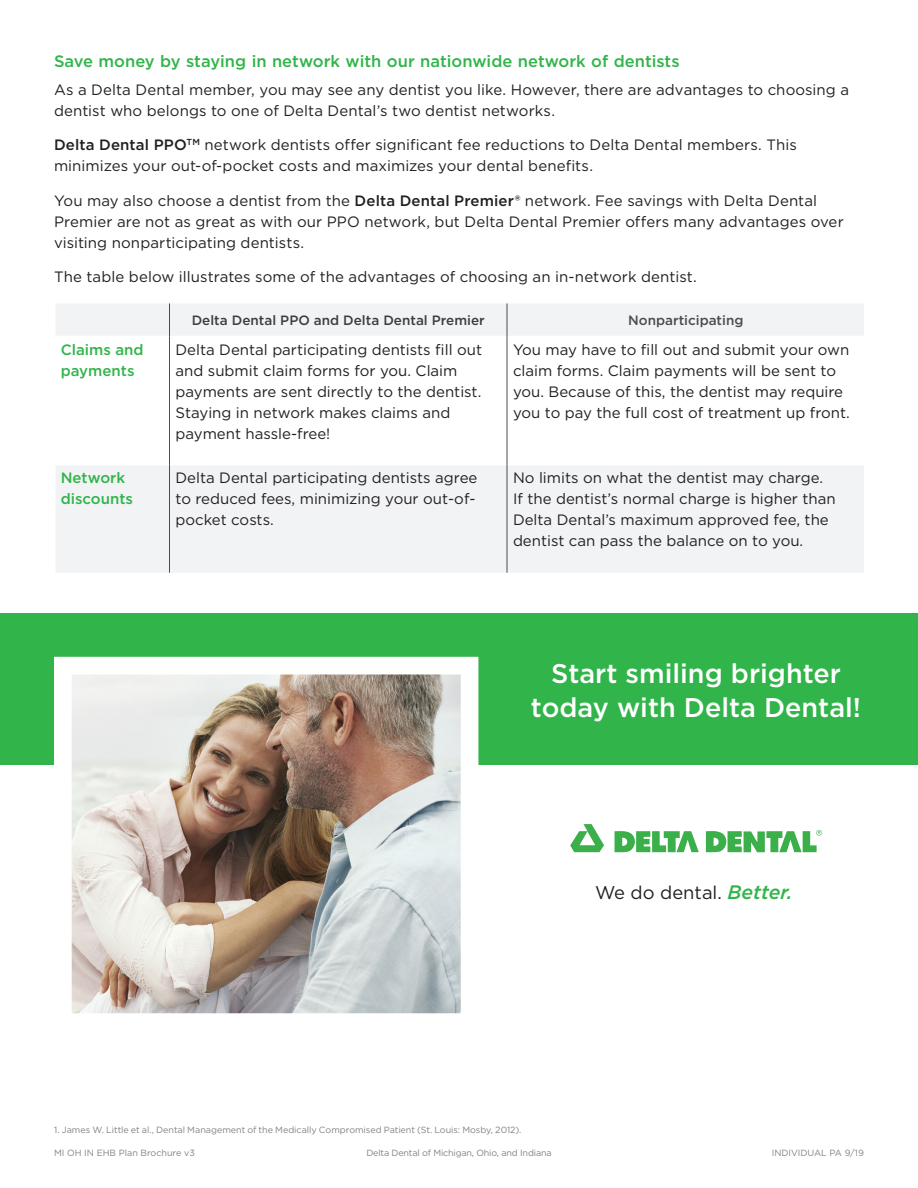
<style>
.page{position:relative;width:918px;height:1188px;background:#fff}
.page>*{position:absolute;margin:0;border:0;box-sizing:border-box;transform-origin:0 0}
.t1{font:500 27px/34.5px "Gotham";color:#fff;text-align:center}
.t2{font:18.3px "Gotham";color:#231f20}
.Heading_1{font:500 16.5px "Gotham";color:#31b44a}
.t3{font:15px/21px "Gotham";color:#231f20}
.t4{font:500 15px/21px "Gotham";color:#31b44a}
.t5{font:500 13.5px "Gotham";color:#3e3e3f}
.t6{font:500 13.5px "Gotham";color:#4b4c4d}
.t7{font:9px "Gotham";letter-spacing:-.005em;color:#808285}
.s1{font-weight:500}
.s2{font-weight:500;font-style:italic;font-size:19.5px;color:#31b44a}
</style>
<div class="page">
<svg style="left:56px;top:303px;width:808px;height:270px;fill:#f2f3f4"></svg>
<hr style="left:54px;top:336px;width:115px;height:1px;background:#fff">
<hr style="left:170px;top:336px;width:337px;height:1px;background:#fff">
<hr style="left:507px;top:336px;width:359px;height:1px;background:#fff">
<hr style="left:54px;top:464px;width:115px;height:1px;background:#fff">
<hr style="left:170px;top:464px;width:337px;height:1px;background:#fff">
<hr style="left:507px;top:464px;width:359px;height:1px;background:#fff">
<hr style="left:507px;top:303px;width:1px;height:33px;background:#4b4c4d">
<hr style="left:507px;top:465px;width:1px;height:108px;background:#4b4c4d">
<hr style="left:169px;top:303px;width:1px;height:33px;background:#4b4c4d">
<hr style="left:169px;top:465px;width:1px;height:108px;background:#4b4c4d">
<hr style="left:169px;top:336px;width:1px;height:129px;background:#4b4c4d">
<hr style="left:507px;top:336px;width:1px;height:129px;background:#4b4c4d">
<div style="left:0;top:613px;width:918px;height:152px;background:#31b44a"></div>
<img style="left:73px;top:676px;width:386px;height:336px">
<div style="left:54px;top:657px;width:424px;height:374px;border:18px solid #fff"></div>
<svg style="left:570px;top:824px;width:34px;height:28px"></svg>
<svg style="left:615px;top:831px;width:84px;height:21px"></svg>
<svg style="left:706px;top:830px;width:116px;height:22px"></svg>
<p class="Heading_1" style="left:54px;top:51px;width:627px">Save money by staying in network with our nationwide network of dentists</p>
<p class="t3" style="left:54px;top:79px;width:797px">As a Delta Dental member, you may see any dentist you like. However, there are advantages to choosing a dentist who belongs to one of Delta Dental’s two dentist networks.</p>
<p class="t3" style="left:54px;top:134px;width:744px"><span class="s1">Delta Dental PPO</span><sup>TM</sup> network dentists offer significant fee reductions to Delta Dental members. This minimizes your out-of-pocket costs and maximizes your dental benefits.</p>
<p class="t3" style="left:54px;top:190px;width:791px">You may also choose a dentist from the <span class="s1">Delta Dental Premier®</span> network. Fee savings with Delta Dental<br>Premier are not as great as with our PPO network, but Delta Dental Premier offers many advantages over visiting nonparticipating dentists.</p>
<p class="t3" style="left:54px;top:266px;width:644px">The table below illustrates some of the advantages of choosing an in-network dentist.</p>
<p class="t5" style="left:192px;top:311px;width:294px">Delta Dental PPO and Delta Dental Premier</p>
<p class="t6" style="left:628px;top:311px;width:117px">Nonparticipating</p>
<p class="t4" style="left:61px;top:339px;width:84px">Claims and payments</p>
<p class="t3" style="left:176px;top:339px;width:308px">Delta Dental participating dentists fill out and submit claim forms for you. Claim payments are sent directly to the dentist.<br>Staying in network makes claims and payment hassle-free!</p>
<p class="t3" style="left:513px;top:339px;width:338px">You may have to fill out and submit your own claim forms. Claim payments will be sent to you. Because of this, the dentist may require you to pay the full cost of treatment up front.</p>
<p class="t4" style="left:61px;top:467px;width:74px">Network discounts</p>
<p class="t3" style="left:176px;top:467px;width:303px;text-align:justify">Delta Dental participating dentists agree to reduced fees, minimizing your out-of&shy;pocket costs.</p>
<p class="t3" style="left:513px;top:467px;width:324px">No limits on what the dentist may charge.<br>If the dentist’s normal charge is higher than Delta Dental’s maximum approved fee, the dentist can pass the balance on to you.</p>
<p class="t1" style="left:531px;top:656px;width:332px">Start smiling brighter today with Delta Dental!</p>
<p class="t2" style="left:595px;top:881px;width:199px">We do dental. <span class="s2">Better.</span></p>
<p class="t7" style="left:54px;top:1124px;width:469px">1. James W. Little et al., Dental Management of the Medically Compromised Patient (St. Louis: Mosby, 2012).</p>
<p class="t7" style="left:54px;top:1147px;width:142px">MI OH IN EHB Plan Brochure v3</p>
<p class="t7" style="left:366px;top:1147px;width:187px">Delta Dental of Michigan, Ohio, and Indiana</p>
<p class="t7" style="left:772px;top:1147px;width:94px">INDIVIDUAL PA 9/19</p>
</div>
